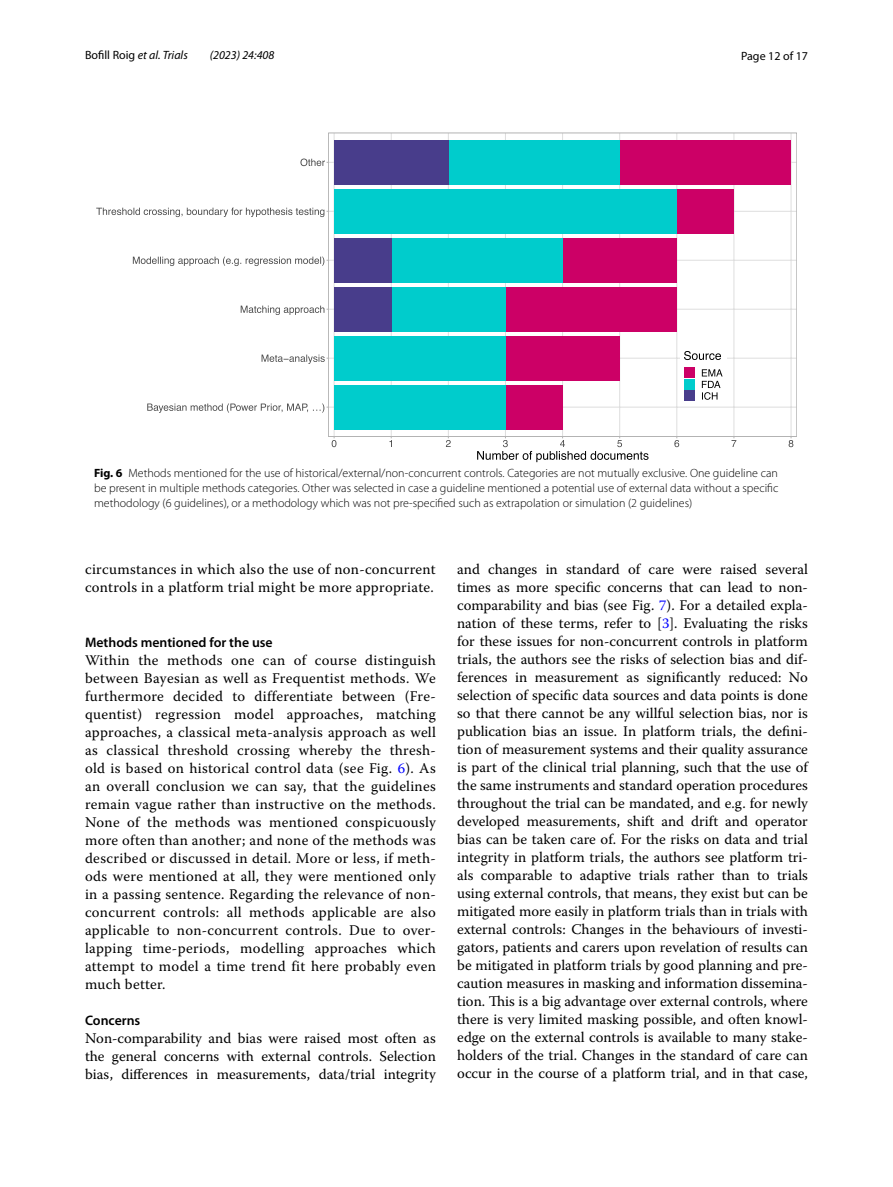
<style>
.page{position:relative;width:893px;height:1187px;background:#fff}
.page>*{position:absolute;margin:0;border:0;box-sizing:border-box;transform-origin:0 0}
.t1{font:14.7px/18px "Warnock Pro";letter-spacing:.015em;color:#000;text-align:justify}
.t2{font:600 13.8px "Myriad Pro";color:#000}
.t3{font:300 12px/15px "Myriad Pro";color:#000;text-align:justify}
.t4{font:italic 12px "Myriad Pro";color:#000}
.t5{font:12px "Myriad Pro";color:#000}
.s1{font-style:normal}
.s2{font-weight:700}
.s3{color:#00f}
</style>
<div class="page">
<hr style="left:328px;top:407px;width:469px;height:1px;background:#dedede">
<hr style="left:328px;top:358px;width:469px;height:1px;background:#dedede">
<hr style="left:328px;top:309px;width:469px;height:1px;background:#dedede">
<hr style="left:328px;top:260px;width:469px;height:1px;background:#dedede">
<hr style="left:328px;top:211px;width:469px;height:1px;background:#dedede">
<hr style="left:328px;top:162px;width:469px;height:1px;background:#dedede">
<hr style="left:334px;top:133px;width:1px;height:303px;background:#dedede">
<hr style="left:391px;top:133px;width:1px;height:303px;background:#dedede">
<hr style="left:448px;top:133px;width:1px;height:303px;background:#dedede">
<hr style="left:505px;top:133px;width:1px;height:303px;background:#dedede">
<hr style="left:562px;top:133px;width:1px;height:303px;background:#dedede">
<hr style="left:619px;top:133px;width:1px;height:303px;background:#dedede">
<hr style="left:677px;top:133px;width:1px;height:303px;background:#dedede">
<hr style="left:734px;top:133px;width:1px;height:303px;background:#dedede">
<hr style="left:791px;top:133px;width:1px;height:303px;background:#dedede">
<div style="left:505px;top:385px;width:58px;height:44px;background:#c06"></div>
<div style="left:334px;top:385px;width:171px;height:44px;background:#0cc"></div>
<div style="left:505px;top:336px;width:115px;height:44px;background:#c06"></div>
<div style="left:334px;top:336px;width:171px;height:44px;background:#0cc"></div>
<div style="left:505px;top:287px;width:172px;height:44px;background:#c06"></div>
<div style="left:391px;top:287px;width:114px;height:44px;background:#0cc"></div>
<div style="left:334px;top:287px;width:57px;height:44px;background:#483d8b"></div>
<div style="left:563px;top:238px;width:114px;height:44px;background:#c06"></div>
<div style="left:391px;top:238px;width:172px;height:44px;background:#0cc"></div>
<div style="left:334px;top:238px;width:57px;height:44px;background:#483d8b"></div>
<div style="left:677px;top:189px;width:57px;height:44px;background:#c06"></div>
<div style="left:334px;top:189px;width:343px;height:44px;background:#0cc"></div>
<div style="left:620px;top:140px;width:171px;height:44px;background:#c06"></div>
<div style="left:448px;top:140px;width:172px;height:44px;background:#0cc"></div>
<div style="left:334px;top:140px;width:114px;height:44px;background:#483d8b"></div>
<div style="left:328px;top:133px;width:469px;height:303px;border:1px solid #b3b3b3"></div>
<svg style="left:147px;top:403px;width:181px;height:10px"></svg>
<svg style="left:262px;top:354px;width:66px;height:10px"></svg>
<svg style="left:241px;top:305px;width:87px;height:10px"></svg>
<svg style="left:133px;top:256px;width:195px;height:10px"></svg>
<svg style="left:96px;top:207px;width:232px;height:10px"></svg>
<svg style="left:300px;top:158px;width:28px;height:8px"></svg>
<svg style="left:332px;top:436px;width:4px;height:11px"></svg>
<svg style="left:389px;top:436px;width:3px;height:11px"></svg>
<svg style="left:446px;top:436px;width:5px;height:11px"></svg>
<svg style="left:674px;top:436px;width:5px;height:11px"></svg>
<svg style="left:731px;top:436px;width:5px;height:11px"></svg>
<svg style="left:789px;top:436px;width:4px;height:11px"></svg>
<svg style="left:477px;top:436px;width:171px;height:26px"></svg>
<div style="left:680px;top:346px;width:46px;height:59px;background:#fff"></div>
<svg style="left:684px;top:351px;width:37px;height:9px"></svg>
<div style="left:684px;top:367px;width:10px;height:11px;background:#c06"></div>
<div style="left:684px;top:379px;width:10px;height:11px;background:#0cc"></div>
<div style="left:684px;top:390px;width:10px;height:11px;background:#483d8b"></div>
<svg style="left:702px;top:369px;width:21px;height:31px"></svg>
<p class="t4" style="left:85px;top:48px;width:104px"><span class="s1">Bofill Roig</span> et al. Trials</p>
<p class="t4" style="left:210px;top:48px;width:66px">(2023) 24:408</p>
<p class="t5" style="left:741px;top:48px;width:68px">Page 12 of 17</p>
<p class="t3" style="left:94px;top:466px;width:686px"><span class="s2">Fig. 6</span> Methods mentioned for the use of historical/external/non-concurrent controls. Categories are not mutually exclusive. One guideline can be present in multiple methods categories. Other was selected in case a guideline mentioned a potential use of external data without a specific methodology (6 guidelines), or a methodology which was not pre-specified such as extrapolation or simulation (2 guidelines)</p>
<p class="t1" style="left:85px;top:560px;width:352px">circumstances in which also the use of non-concurrent controls in a platform trial might be more appropriate.</p>
<p class="t2" style="left:85px;top:633px;width:189px">Methods mentioned for the use</p>
<p class="t1" style="left:85px;top:650px;width:352px">Within the methods one can of course distinguish between Bayesian as well as Frequentist methods. We furthermore decided to differentiate between (Fre&shy;quentist) regression model approaches, matching approaches, a classical meta-analysis approach as well as classical threshold crossing whereby the thresh&shy;old is based on historical control data (see Fig. <span class="s3">6</span>). As an overall conclusion we can say, that the guidelines remain vague rather than instructive on the methods.<br>None of the methods was mentioned conspicuously more often than another; and none of the methods was described or discussed in detail. More or less, if meth&shy;ods were mentioned at all, they were mentioned only in a passing sentence. Regarding the relevance of non&shy;concurrent controls: all methods applicable are also applicable to non-concurrent controls. Due to over&shy;lapping time-periods, modelling approaches which attempt to model a time trend fit here probably even much better.</p>
<p class="t2" style="left:85px;top:1011px;width:57px">Concerns</p>
<p class="t1" style="left:85px;top:1028px;width:352px">Non-comparability and bias were raised most often as the general concerns with external controls. Selection bias, differences in measurements, data/trial integrity</p>
<p class="t1" style="left:457px;top:560px;width:352px">and changes in standard of care were raised several times as more specific concerns that can lead to non&shy;comparability and bias (see Fig. <span class="s3">7</span>). For a detailed expla&shy;nation of these terms, refer to [<span class="s3">3</span>]. Evaluating the risks for these issues for non-concurrent controls in platform trials, the authors see the risks of selection bias and dif&shy;ferences in measurement as significantly reduced: No selection of specific data sources and data points is done so that there cannot be any willful selection bias, nor is publication bias an issue. In platform trials, the defini&shy;tion of measurement systems and their quality assurance is part of the clinical trial planning, such that the use of the same instruments and standard operation procedures throughout the trial can be mandated, and e.g. for newly developed measurements, shift and drift and operator bias can be taken care of. For the risks on data and trial integrity in platform trials, the authors see platform tri&shy;als comparable to adaptive trials rather than to trials using external controls, that means, they exist but can be mitigated more easily in platform trials than in trials with external controls: Changes in the behaviours of investi&shy;gators, patients and carers upon revelation of results can be mitigated in platform trials by good planning and pre&shy;caution measures in masking and information dissemina&shy;tion. This is a big advantage over external controls, where there is very limited masking possible, and often knowl&shy;edge on the external controls is available to many stake&shy;holders of the trial. Changes in the standard of care can occur in the course of a platform trial, and in that case,</p>
</div>
